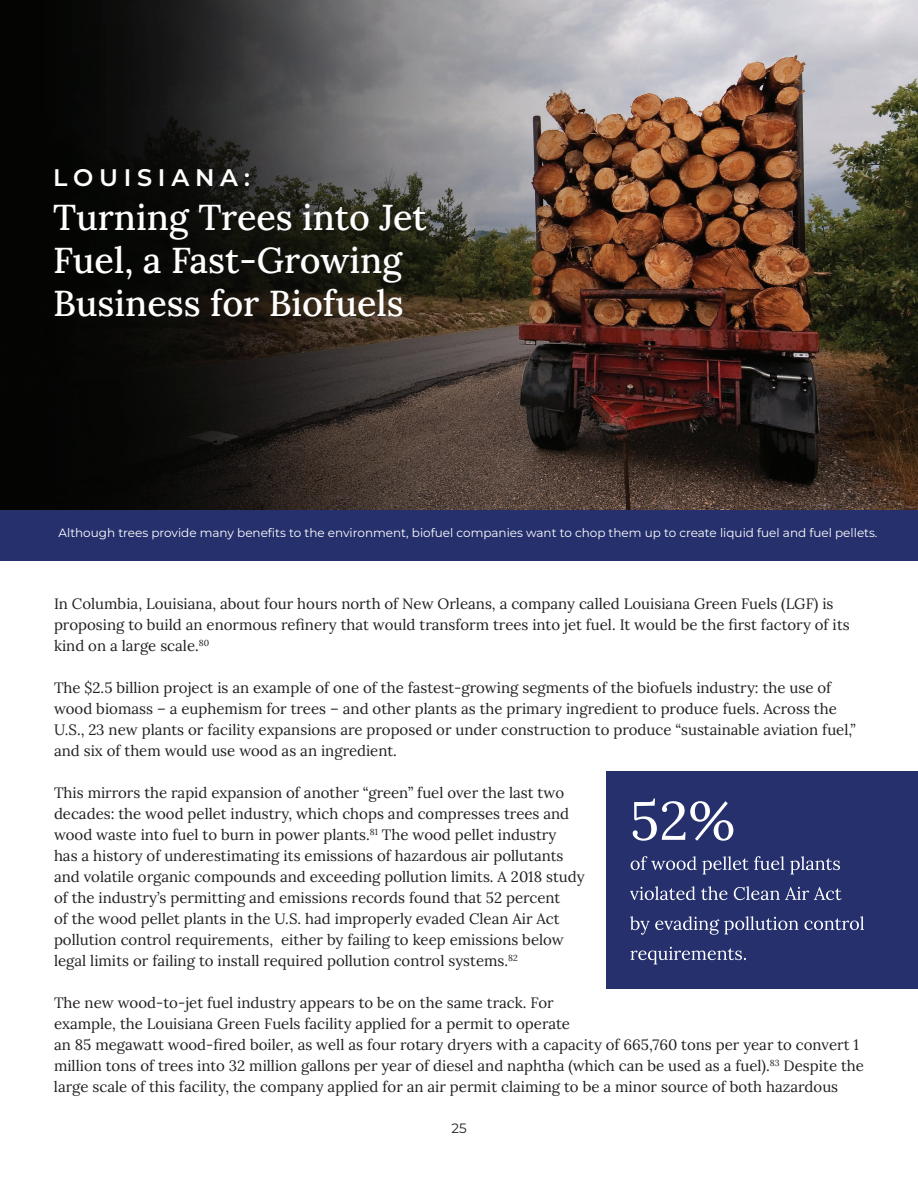
<style>
.page{position:relative;width:918px;height:1188px;background:#fff}
.page>*{position:absolute;margin:0;border:0;box-sizing:border-box;transform-origin:0 0}
.t1{font:500 36px/43.2px "Lora";color:#fff}
.t2{font:600 24px "Montserrat";letter-spacing:.24em;color:#fff}
.t3{font:15px/21px "Lora";color:#231f20}
.t4{font:13.5px "Montserrat";color:#231f20}
.t5{font:12px "Montserrat";color:#fff}
</style>
<div class="page">
<img style="left:0;top:0;width:918px;height:510px">
<div style="left:47px;top:162px;width:387px;height:162px;background:#231f20;opacity:.08"></div>
<div style="left:0;top:510px;width:918px;height:50px;background:#25306d"></div>
<div style="left:606px;top:772px;width:312px;height:217px;background:#25306d"></div>
<svg style="left:631px;top:947px;width:115px;height:17px"></svg>
<svg style="left:630px;top:916px;width:234px;height:19px"></svg>
<svg style="left:630px;top:886px;width:212px;height:14px"></svg>
<svg style="left:631px;top:856px;width:209px;height:18px"></svg>
<svg style="left:633px;top:799px;width:100px;height:42px"></svg>
<hr style="left:917px;top:492px;width:1px;height:696px;background:#404040">
<h2 class="t2" style="left:53px;top:161px;width:198px">LOUISIANA:</h2>
<h1 class="t1" style="left:53px;top:193px;width:375px">Turning Trees into Jet<br>Fuel, a Fast-Growing<br>Business for Biofuels</h1>
<p class="t5" style="left:58px;top:524px;width:821px">Although trees provide many benefits to the environment, biofuel companies want to chop them up to create liquid fuel and fuel pellets.</p>
<p class="t3" style="left:54px;top:592px;width:797px">In Columbia, Louisiana, about four hours north of New Orleans, a company called Louisiana Green Fuels (LGF) is proposing to build an enormous refinery that would transform trees into jet fuel. It would be the first factory of its kind on a large scale.<sup>80</sup></p>
<p class="t3" style="left:54px;top:676px;width:803px">The $2.5 billion project is an example of one of the fastest-growing segments of the biofuels industry: the use of wood biomass – a euphemism for trees – and other plants as the primary ingredient to produce fuels. Across the U.S., 23 new plants or facility expansions are proposed or under construction to produce “sustainable aviation fuel,” and six of them would use wood as an ingredient.</p>
<p class="t3" style="left:54px;top:781px;width:532px">This mirrors the rapid expansion of another “green” fuel over the last two decades: the wood pellet industry, which chops and compresses trees and wood waste into fuel to burn in power plants.<sup>81</sup> The wood pellet industry<br>has a history of underestimating its emissions of hazardous air pollutants and volatile organic compounds and exceeding pollution limits. A 2018 study of the industry’s permitting and emissions records found that 52 percent<br>of the wood pellet plants in the U.S. had improperly evaded Clean Air Act pollution control requirements, either by failing to keep emissions below legal limits or failing to install required pollution control systems.<sup>82</sup></p>
<p class="t3" style="left:54px;top:991px;width:811px">The new wood-to-jet fuel industry appears to be on the same track. For<br>example, the Louisiana Green Fuels facility applied for a permit to operate<br>an 85 megawatt wood-fired boiler, as well as four rotary dryers with a capacity of 665,760 tons per year to convert 1 million tons of trees into 32 million gallons per year of diesel and naphtha (which can be used as a fuel).<sup>83</sup> Despite the large scale of this facility, the company applied for an air permit claiming to be a minor source of both hazardous</p>
<p class="t4" style="left:451px;top:1119px;width:17px">25</p>
</div>
